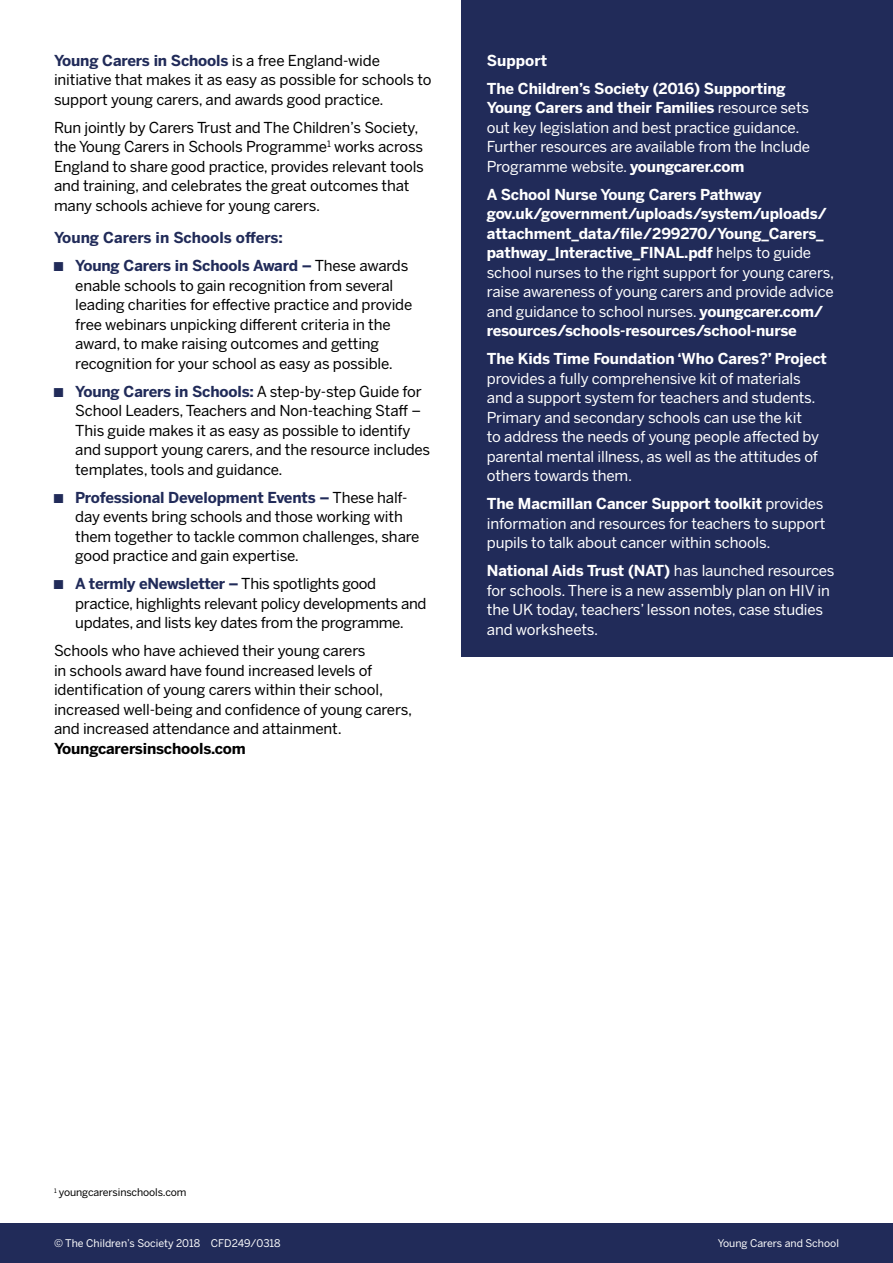
<style>
.page{position:relative;width:893px;height:1263px;background:#fff}
.page>*{position:absolute;margin:0;border:0;box-sizing:border-box;transform-origin:0 0}
.t1{font:15px/19.5px "Benton Sans";letter-spacing:-.01em;color:#000}
.t2{font:15px/19.5px "Benton Sans";letter-spacing:-.01em;color:#fff}
.t3{font:700 15px/19.5px "Benton Sans";letter-spacing:-.01em;color:#fff}
.t4{font:700 15px/28px "Benton Sans";letter-spacing:-.01em;color:#212b59}
.t5{font:700 15px "Benton Sans";letter-spacing:-.01em;color:#000}
.t6{font:10.5px "Benton Sans";color:#fff}
.t7{font:10.5px "Benton Sans";letter-spacing:-.01em;color:#000}
.s1{font-weight:700;color:#212b59}
.s2{font-family:"Courier";font-weight:400}
.s3{font-weight:400;color:#000}
.s4{font-family:"Courier";color:#212b59}
.s5{font-weight:700}
.s6{font-weight:400}
</style>
<div class="page">
<div style="left:0;top:1223px;width:893px;height:40px;background:#212b59"></div>
<div style="left:461px;top:0;width:432px;height:656px;background:#212b59"></div>
<p class="t1" style="left:54px;top:50px;width:379px"><span class="s1">Young Carers in Schools</span> is a free England-wide initiative that makes it as easy as possible for schools to support young carers, and awards good practice.</p>
<p class="t1" style="left:54px;top:117px;width:371px">Run jointly by Carers Trust and The Children’s Society, the Young Carers in Schools Programme<sup>1</sup> works across England to share good practice, provides relevant tools and training, and celebrates the great outcomes that many schools achieve for young carers.</p>
<p class="t4" style="left:54px;top:223px;width:356px">Young Carers in Schools offers:<br><span class="s2">Ԏ</span> Young Carers in Schools Award – <span class="s3">These awards</span></p>
<p class="t1" style="left:75px;top:275px;width:339px">enable schools to gain recognition from several leading charities for effective practice and provide free webinars unpicking different criteria in the award, to make raising outcomes and getting recognition for your school as easy as possible.</p>
<p class="t1" style="left:75px;top:381px;width:356px;text-indent:-21px"><span class="s4">Ԏ</span> <span class="s1">Young Carers in Schools:</span> A step-by-step Guide for School Leaders, Teachers and Non-teaching Staff – This guide makes it as easy as possible to identify and support young carers, and the resource includes templates, tools and guidance.</p>
<p class="t1" style="left:75px;top:487px;width:346px;text-indent:-21px"><span class="s4">Ԏ</span> <span class="s1">Professional Development Events –</span> These half&shy;day events bring schools and those working with them together to tackle common challenges, share good practice and gain expertise.</p>
<p class="t1" style="left:75px;top:574px;width:353px;text-indent:-21px"><span class="s4">Ԏ</span> <span class="s1">A termly eNewsletter –</span> This spotlights good practice, highlights relevant policy developments and updates, and lists key dates from the programme.</p>
<p class="t1" style="left:54px;top:641px;width:360px">Schools who have achieved their young carers<br>in schools award have found increased levels of identification of young carers within their school, increased well-being and confidence of young carers, and increased attendance and attainment.</p>
<p class="t5" style="left:54px;top:739px;width:193px">Youngcarersinschools.com</p>
<p class="t3" style="left:487px;top:46px;width:300px;line-height:28px">Support<br>The Children’s Society (2016) Supporting</p>
<p class="t2" style="left:487px;top:98px;width:325px"><span class="s5">Young Carers and their Families</span> resource sets out key legislation and best practice guidance.<br>Further resources are available from the Include Programme website. <span class="s5">youngcarer.com</span></p>
<p class="t3" style="left:487px;top:184px;width:349px">A School Nurse Young Carers Pathway gov.uk/government/uploads/system/uploads/ attachment_data/file/299270/Young_Carers_ pathway_Interactive_FINAL.pdf <span class="s6">helps to guide school nurses to the right support for young carers, raise awareness of young carers and provide advice and guidance to school nurses.</span> youngcarer.com/ resources/schools-resources/school-nurse</p>
<p class="t3" style="left:487px;top:349px;width:342px">The Kids Time Foundation ‘Who Cares?’ Project</p>
<p class="t2" style="left:487px;top:368px;width:334px">provides a fully comprehensive kit of materials and a support system for teachers and students.<br>Primary and secondary schools can use the kit to address the needs of young people affected by parental mental illness, as well as the attitudes of others towards them.</p>
<p class="t2" style="left:487px;top:494px;width:340px"><span class="s5">The Macmillan Cancer Support toolkit</span> provides information and resources for teachers to support pupils to talk about cancer within schools.</p>
<p class="t2" style="left:487px;top:561px;width:349px"><span class="s5">National Aids Trust (NAT)</span> has launched resources for schools. There is a new assembly plan on HIV in the UK today, teachers’ lesson notes, case studies and worksheets.</p>
<p class="t7" style="left:54px;top:1186px;width:134px"><sup>1</sup> youngcarersinschools.com</p>
<p class="t6" style="left:54px;top:1237px;width:228px">© The Children’s Society 2018 CFD249/0318</p>
<p class="t6" style="left:718px;top:1237px;width:123px">Young Carers and School</p>
</div>
